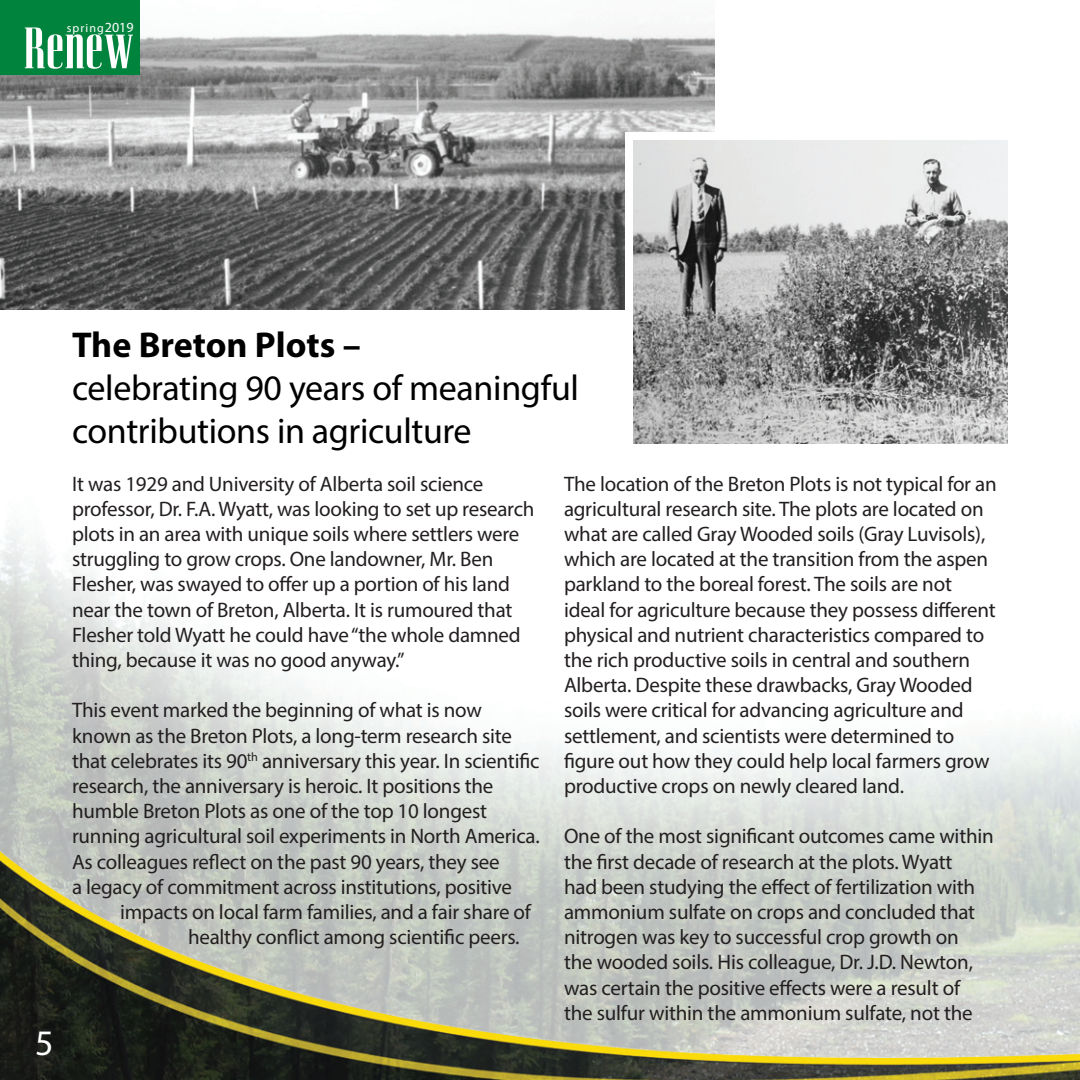
<style>
.page{position:relative;width:1080px;height:1080px;background:#fff}
.page>*{position:absolute;margin:0;border:0;box-sizing:border-box;transform-origin:0 0}
.t1{font:61px "Corvinus Skyline ICG";letter-spacing:-.015em;color:#fff}
.t2{font:36px/43.2px "Myriad Pro";letter-spacing:-.01em;color:#000}
.t3{font:700 36px "Myriad Pro";color:#000}
.t4{font:36px "Myriad Pro";color:#fff}
.t5{font:21px/25.2px "Myriad Pro";letter-spacing:-.01em;color:#231f20}
.t6{font:12px "Myriad Pro";letter-spacing:.09em;color:#fff}
.s1{font-size:14px}
</style>
<div class="page">
<img style="left:0;top:25px;width:1080px;height:1055px">
<img style="left:0;top:25px;width:714px;height:285px">
<div style="left:0;top:0;width:140px;height:74px;background:#00843d"></div>
<div style="left:625px;top:132px;width:391px;height:319px;background:#fff"></div>
<img style="left:633px;top:140px;width:375px;height:303px">
<p class="t6" style="left:67px;top:20px;width:68px">spring<span class="s1">2019</span></p>
<p class="t1" style="left:23px;top:19px;width:113px">Renew</p>
<p class="t3" style="left:72px;top:321px;width:290px">The Breton Plots –</p>
<p class="t2" style="left:72px;top:366px;width:508px">celebrating 90 years of meaningful contributions in agriculture</p>
<p class="t5" style="left:72px;top:471px;width:464px">It was 1929 and University of Alberta soil science professor, Dr. F.A. Wyatt, was looking to set up research plots in an area with unique soils where settlers were struggling to grow crops. One landowner, Mr. Ben Flesher, was swayed to offer up a portion of his land near the town of Breton, Alberta. It is rumoured that Flesher told Wyatt he could have “the whole damned thing, because it was no good anyway.”</p>
<p class="t5" style="left:72px;top:697px;width:411px">This event marked the beginning of what is now</p>
<p class="t5" style="left:72px;top:723px;width:441px">known as the Breton Plots, a long-term research site</p>
<p class="t5" style="left:72px;top:748px;width:469px">that celebrates its 90<sup>th</sup> anniversary this year. In scientific</p>
<p class="t5" style="left:72px;top:773px;width:423px">research, the anniversary is heroic. It positions the</p>
<p class="t5" style="left:72px;top:798px;width:417px">humble Breton Plots as one of the top 10 longest</p>
<p class="t5" style="left:72px;top:823px;width:469px">running agricultural soil experiments in North America.</p>
<p class="t5" style="left:72px;top:849px;width:429px">As colleagues reflect on the past 90 years, they see</p>
<p class="t5" style="left:72px;top:874px;width:442px">a legacy of commitment across institutions, positive</p>
<p class="t5" style="left:120px;top:899px;width:413px">impacts on local farm families, and a fair share of</p>
<p class="t5" style="left:188px;top:924px;width:333px">healthy conflict among scientific peers.</p>
<h2 class="t4" style="left:35px;top:1021px;width:20px">5</h2>
<p class="t5" style="left:564px;top:471px;width:434px">The location of the Breton Plots is not typical for an agricultural research site. The plots are located on what are called Gray Wooded soils (Gray Luvisols), which are located at the transition from the aspen parkland to the boreal forest. The soils are not ideal for agriculture because they possess different physical and nutrient characteristics compared to the rich productive soils in central and southern Alberta. Despite these drawbacks, Gray Wooded soils were critical for advancing agriculture and settlement, and scientists were determined to figure out how they could help local farmers grow productive crops on newly cleared land.</p>
<p class="t5" style="left:564px;top:823px;width:431px">One of the most significant outcomes came within the first decade of research at the plots. Wyatt<br>had been studying the effect of fertilization with ammonium sulfate on crops and concluded that nitrogen was key to successful crop growth on<br>the wooded soils. His colleague, Dr. J.D. Newton, was certain the positive effects were a result of the sulfur within the ammonium sulfate, not the</p>
</div>
